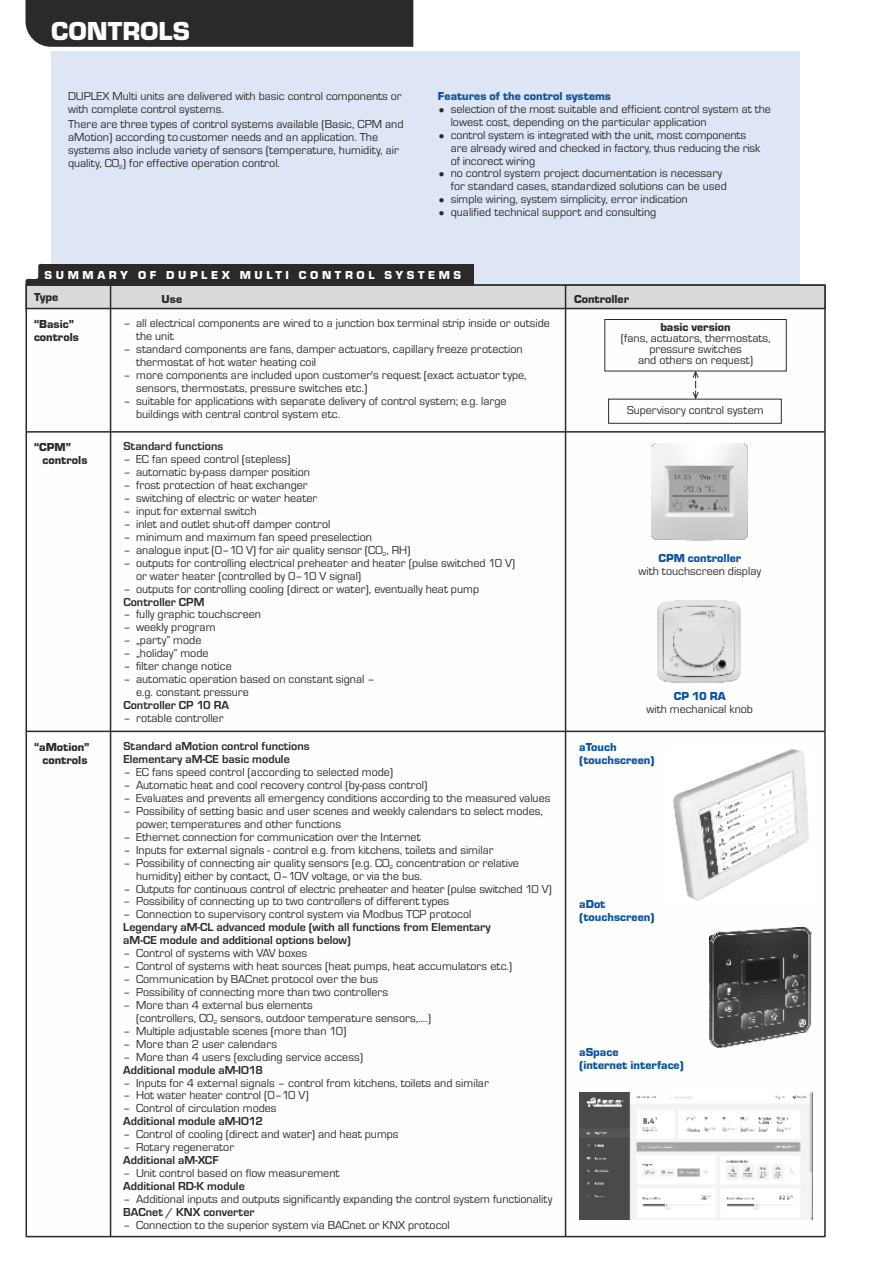
<style>
.page{position:relative;width:893px;height:1263px;background:#fff}
.page>*{position:absolute;margin:0;border:0;box-sizing:border-box;transform-origin:0 0}
.t1{font:27px "Eurostile TEE Blac";color:#fefefe}
.t2{font:12px/12.9px "Eurostile TEE";color:#2b2a29}
.t3{font:700 12px/13px "Eurostile TEE";color:#2b2a29}
.t4{font:12px/13.2px "Eurostile TEE Blac";color:#0c54a0}
.t5{font:12px/13.2px "Eurostile TEE Blac";color:#2b2a29}
.t6{font:12px "Eurostile TEE Blac";letter-spacing:.3em;color:#fefefe}
.t7{font:6px "Eurostile TEE";color:#2b2a29}
</style>
<div class="page">
<div style="left:51px;top:51px;width:748px;height:1161px;background:#dee6f5"></div>
<div style="left:26px;top:0;width:387px;height:47px;background:#2b2a29"></div>
<div style="left:25px;top:310px;width:801px;height:928px;background:#fefefe"></div>
<hr style="left:565px;top:285px;width:1px;height:951px;background:#2b2a29">
<hr style="left:26px;top:431px;width:799px;height:2px;background:#2b2a29">
<svg style="left:604px;top:319px;width:183px;height:105px;background:#f4f3f3"></svg>
<img style="left:651px;top:444px;width:97px;height:97px">
<img style="left:658px;top:601px;width:83px;height:83px">
<svg style="left:25px;top:264px;width:801px;height:46px"></svg>
<div style="left:42px;top:264px;width:432px;height:21px;background:#2b2a29"></div>
<hr style="left:26px;top:731px;width:799px;height:1px;background:#2b2a29">
<img style="left:667px;top:746px;width:145px;height:160px">
<hr style="left:110px;top:285px;width:1px;height:951px;background:#2b2a29">
<img style="left:710px;top:928px;width:102px;height:120px">
<img style="left:579px;top:1092px;width:233px;height:127px">
<h1 class="t1" style="left:51px;top:22px;width:140px">CONTROLS</h1>
<p class="t2" style="left:68px;top:90px;width:335px">DUPLEX Multi units are delivered with basic control components or with complete control systems.</p>
<p class="t2" style="left:68px;top:119px;width:337px">There are three types of control systems available (Basic, CPM and aMotion) according tocustomer needs and an application. The systems also include variety of sensors (temperature, humidity, air quality, CO ) for effective operation control.</p>
<p class="t7" style="left:119px;top:165px;width:5px">2</p>
<p class="t4" style="left:438px;top:90px;width:175px">Features of the control systems</p>
<p class="t2" style="left:451px;top:104px;width:322px;text-indent:-13px">• selection of the most suitable and efficient control system at the lowest cost, depending on the particular application</p>
<p class="t2" style="left:451px;top:129px;width:311px;text-indent:-13px">• control system is integrated with the unit, most components are already wired and checked in factory, thus reducing the risk of incorect wiring</p>
<p class="t2" style="left:451px;top:168px;width:278px;text-indent:-13px">• no control system project documentation is necessary for standard cases, standardized solutions can be used</p>
<p class="t2" style="left:438px;top:194px;width:251px">• simple wiring, system simplicity, error indication</p>
<p class="t2" style="left:438px;top:207px;width:220px">• qualified technical support and consulting</p>
<p class="t6" style="left:45px;top:271px;width:418px">SUMMARY OF DUPLEX MULTI CONTROL SYSTEMS</p>
<p class="t5" style="left:34px;top:292px;width:26px">Type</p>
<p class="t5" style="left:162px;top:293px;width:22px">Use</p>
<p class="t5" style="left:574px;top:293px;width:57px">Controller</p>
<p class="t5" style="left:34px;top:318px;width:46px">“Basic” controls</p>
<p class="t2" style="left:136px;top:318px;width:415px;text-indent:-13px">– all electrical components are wired to a junction box terminal strip inside or outside the unit</p>
<p class="t2" style="left:136px;top:344px;width:388px;text-indent:-13px">– standard components are fans, damper actuators, capillary freeze protection thermostat of hot water heating coil</p>
<p class="t2" style="left:136px;top:370px;width:392px;text-indent:-13px">– more components are included upon customer's request (exact actuator type, sensors, thermostats, pressure switches etc.)</p>
<p class="t2" style="left:136px;top:396px;width:372px;text-indent:-13px">– suitable for applications with separate delivery of control system; e.g. large buildings with central control system etc.</p>
<p class="t2" style="left:627px;top:405px;width:138px">Supervisory control system</p>
<p class="t5" style="left:660px;top:322px;width:72px">basic version</p>
<p class="t2" style="left:621px;top:334px;width:151px;line-height:10.9px;text-align:center">(fans, actuators, thermostats, pressure switches<br>and others on request)</p>
<p class="t5" style="left:43px;top:441px;width:46px;text-indent:-9px">“CPM” controls</p>
<p class="t3" style="left:123px;top:441px;width:101px">Standard functions</p>
<p class="t2" style="left:123px;top:454px;width:169px">– EC fan speed control (stepless)</p>
<p class="t2" style="left:123px;top:467px;width:188px">– automatic by-pass damper position</p>
<p class="t2" style="left:123px;top:480px;width:186px">– frost protection of heat exchanger</p>
<p class="t2" style="left:123px;top:493px;width:195px">– switching of electric or water heater</p>
<p class="t2" style="left:123px;top:506px;width:135px">– input for external switch</p>
<p class="t2" style="left:123px;top:519px;width:209px">– inlet and outlet shut-off damper control</p>
<p class="t2" style="left:123px;top:532px;width:250px">– minimum and maximum fan speed preselection</p>
<p class="t2" style="left:123px;top:544px;width:289px">– analogue input (0–10 V) for air quality sensor (CO , RH)</p>
<p class="t7" style="left:383px;top:552px;width:5px">2</p>
<p class="t2" style="left:136px;top:557px;width:381px;text-indent:-13px">– outputs for controlling electrical preheater and heater (pulse switched 10 V) or water heater (controlled by 0–10 V signal)</p>
<p class="t2" style="left:123px;top:583px;width:357px">– outputs for controlling cooling (direct or water), eventually heat pump</p>
<p class="t3" style="left:123px;top:596px;width:83px">Controller CPM</p>
<p class="t2" style="left:123px;top:609px;width:139px">– fully graphic touchscreen</p>
<p class="t2" style="left:123px;top:622px;width:94px">– weekly program</p>
<p class="t2" style="left:123px;top:635px;width:80px">– „party” mode</p>
<p class="t2" style="left:123px;top:648px;width:87px">– „holiday” mode</p>
<p class="t2" style="left:123px;top:661px;width:110px">– filter change notice</p>
<p class="t2" style="left:136px;top:674px;width:240px;text-indent:-13px">– automatic operation based on constant signal – e.g. constant pressure</p>
<p class="t3" style="left:123px;top:700px;width:107px">Controller CP 10 RA</p>
<p class="t2" style="left:123px;top:712px;width:102px">– rotable controller</p>
<p class="t5" style="left:34px;top:741px;width:57px;text-align:center">“aMotion” controls</p>
<p class="t3" style="left:123px;top:741px;width:188px">Standard aMotion control functions<br>Elementary aM-CE basic module</p>
<p class="t2" style="left:123px;top:767px;width:271px">– EC fans speed control (according to selected mode)</p>
<p class="t2" style="left:123px;top:780px;width:306px">– Automatic heat and cool recovery control (by-pass control)</p>
<p class="t2" style="left:123px;top:793px;width:429px">– Evaluates and prevents all emergency conditions according to the measured values</p>
<p class="t2" style="left:136px;top:806px;width:408px;text-indent:-13px">– Possibility of setting basic and user scenes and weekly calendars to select modes, power, temperatures and other functions</p>
<p class="t2" style="left:123px;top:832px;width:299px">– Ethernet connection for communication over the Internet</p>
<p class="t2" style="left:123px;top:844px;width:372px">– Inputs for external signals - control e.g. from kitchens, toilets and similar</p>
<p class="t2" style="left:123px;top:857px;width:397px">– Possibility of connecting air quality sensors (e.g. CO concentration or relative</p>
<p class="t7" style="left:390px;top:865px;width:5px">2</p>
<p class="t2" style="left:136px;top:870px;width:288px">humidity) either by contact, 0–10V voltage, or via the bus.</p>
<p class="t2" style="left:123px;top:883px;width:430px">– Outputs for continuous control of electric preheater and heater (pulse switched 10 V)</p>
<p class="t2" style="left:123px;top:896px;width:327px">– Possibility of connecting up to two controllers of different types</p>
<p class="t2" style="left:123px;top:909px;width:349px">– Connection to supervisory control system via Modbus TCP protocol</p>
<p class="t3" style="left:123px;top:922px;width:369px">Legendary aM-CL advanced module (with all functions from Elementary aM-CE module and additional options below)</p>
<p class="t2" style="left:123px;top:948px;width:185px">– Control of systems with VAV boxes</p>
<p class="t2" style="left:123px;top:961px;width:390px">– Control of systems with heat sources (heat pumps, heat accumulators etc.)</p>
<p class="t2" style="left:123px;top:974px;width:256px">– Communication by BACnet protocol over the bus</p>
<p class="t2" style="left:123px;top:987px;width:266px">– Possibility of connecting more than two controllers</p>
<p class="t2" style="left:136px;top:1000px;width:296px;text-indent:-13px">– More than 4 external bus elements<br>(controllers, CO sensors, outdoor temperature sensors,….)</p>
<p class="t7" style="left:214px;top:1020px;width:5px">2</p>
<p class="t2" style="left:123px;top:1025px;width:225px">– Multiple adjustable scenes (more than 10)</p>
<p class="t2" style="left:123px;top:1038px;width:155px">– More than 2 user calendars</p>
<p class="t2" style="left:123px;top:1051px;width:241px">– More than 4 users (excluding service access)</p>
<p class="t3" style="left:123px;top:1064px;width:141px">Additional module aM-IO18</p>
<p class="t2" style="left:123px;top:1077px;width:367px">– Inputs for 4 external signals – control from kitchens, toilets and similar</p>
<p class="t2" style="left:123px;top:1090px;width:187px">– Hot water heater control (0–10 V)</p>
<p class="t2" style="left:123px;top:1103px;width:155px">– Control of circulation modes</p>
<p class="t3" style="left:123px;top:1116px;width:141px">Additional module aM-IO12</p>
<p class="t2" style="left:123px;top:1129px;width:277px">– Control of cooling (direct and water) and heat pumps</p>
<p class="t2" style="left:123px;top:1142px;width:112px">– Rotary regenerator</p>
<p class="t3" style="left:123px;top:1155px;width:97px">Additional aM-XCF</p>
<p class="t2" style="left:123px;top:1168px;width:218px">– Unit control based on flow measurement</p>
<p class="t3" style="left:123px;top:1181px;width:123px">Additional RD-K module</p>
<p class="t2" style="left:123px;top:1194px;width:431px">– Additional inputs and outputs significantly expanding the control system functionality</p>
<p class="t3" style="left:123px;top:1207px;width:133px">BACnet / KNX converter</p>
<p class="t2" style="left:123px;top:1220px;width:328px">– Connection to the superior system via BACnet or KNX protocol</p>
<p class="t4" style="left:658px;top:553px;width:84px">CPM controller</p>
<p class="t2" style="left:638px;top:566px;width:124px">with touchscreen display</p>
<p class="t4" style="left:674px;top:690px;width:53px">CP 10 RA</p>
<p class="t2" style="left:646px;top:704px;width:108px">with mechanical knob</p>
<p class="t4" style="left:579px;top:741px;width:77px">aTouch (touchscreen)</p>
<p class="t4" style="left:579px;top:898px;width:77px">aDot (touchscreen)</p>
<p class="t4" style="left:579px;top:1046px;width:106px">aSpace<br>(internet interface)</p>
</div>
